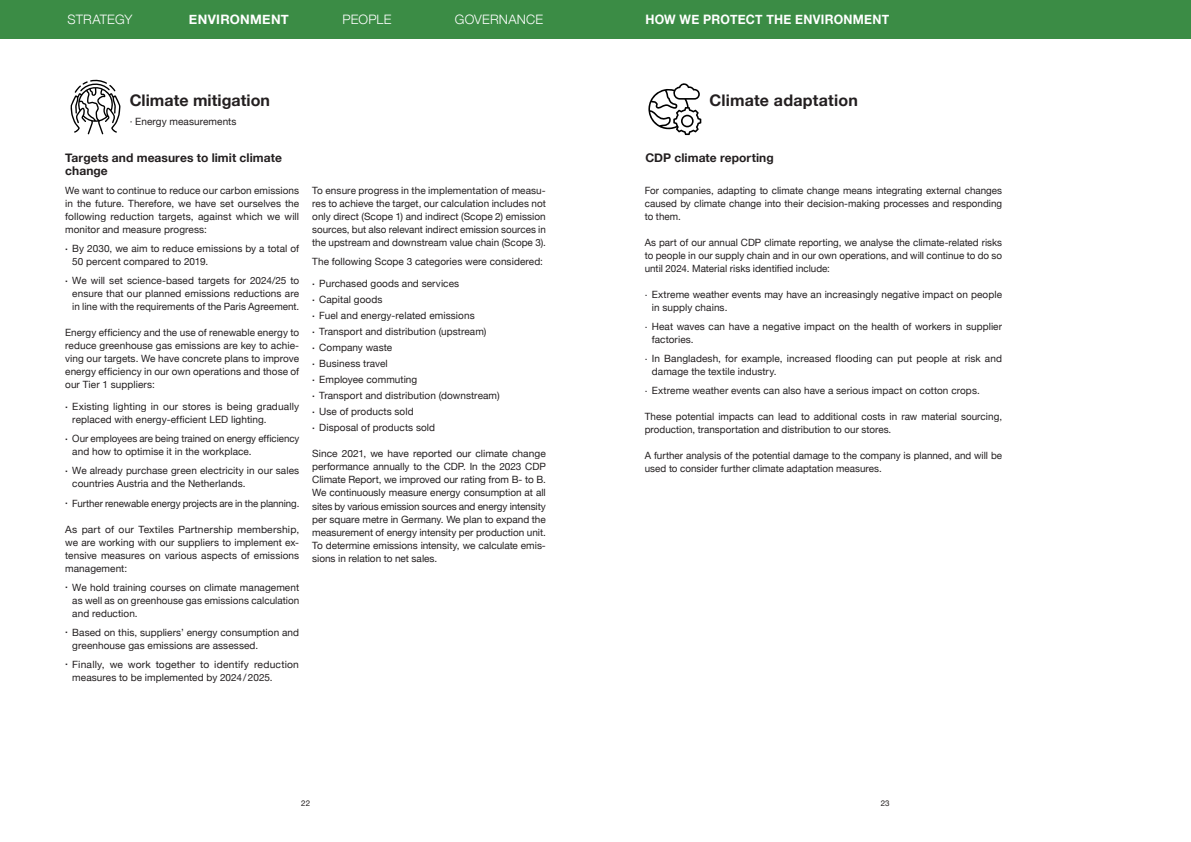
<style>
.page{position:relative;width:1191px;height:842px;background:#fff}
.page>*{position:absolute;margin:0;border:0;box-sizing:border-box;transform-origin:0 0}
.t1{font:700 16px "Helvetica Neue";letter-spacing:.01em;color:#231f20}
.t2{font:700 13px "Helvetica Neue";letter-spacing:.02em;color:#fff;scale:.94 1}
.t3{font:300 13px "Helvetica Neue";letter-spacing:.015em;color:#fff}
.t4{font:700 13px "Helvetica Neue";letter-spacing:.02em;color:#fff}
.t5{font:700 12px/13px "Helvetica Neue";letter-spacing:.005em;color:#231f20}
.t6{font:10px/13px "Helvetica Neue";letter-spacing:.005em;color:#231f20}
.t7{font:8px "Helvetica Neue";color:#231f20}
.s1{font-weight:500}
</style>
<div class="page">
<div style="left:0;top:0;width:1191px;height:39px;background:#3b8c45"></div>
<svg style="left:648px;top:83px;width:53px;height:52px"></svg>
<svg style="left:70px;top:79px;width:50px;height:55px"></svg>
<h2 class="t3" style="left:67px;top:9px;width:66px">STRATEGY</h2>
<h2 class="t4" style="left:189px;top:10px;width:101px">ENVIRONMENT</h2>
<h2 class="t3" style="left:342px;top:9px;width:51px">PEOPLE</h2>
<h2 class="t3" style="left:455px;top:9px;width:90px">GOVERNANCE</h2>
<h2 class="t2" style="left:645px;top:10px;width:261px">HOW WE PROTECT THE ENVIRONMENT</h2>
<h1 class="t1" style="left:130px;top:88px;width:142px">Climate mitigation</h1>
<h1 class="t1" style="left:709px;top:88px;width:150px">Climate adaptation</h1>
<p class="t6" style="left:130px;top:116px;width:108px">· Energy measurements</p>
<p class="t5" style="left:65px;top:151px;width:218px">Targets and measures to limit climate change</p>
<p class="t5" style="left:645px;top:151px;width:130px">CDP climate reporting</p>
<p class="t6" style="left:65px;top:185px;width:235px;text-align:justify">We want to continue to reduce our carbon emissions in the future. Therefore, we have set ourselves the following reduction targets, against which we will monitor and measure progress:</p>
<p class="t6" style="left:72px;top:243px;width:228px;text-indent:-7px"><span class="s1">·</span> By 2030, we aim to reduce emissions by a total of<br>50 percent compared to 2019.</p>
<p class="t6" style="left:72px;top:275px;width:228px;text-align:justify;text-indent:-7px"><span class="s1">·</span> We will set science-based targets for 2024/25 to ensure that our planned emissions reductions are in line with the requirements of the Paris Agreement.</p>
<p class="t6" style="left:65px;top:327px;width:235px;text-align:justify">Energy efficiency and the use of renewable energy to reduce greenhouse gas emissions are key to achie&shy;ving our targets. We have concrete plans to improve energy efficiency in our own operations and those of our Tier 1 suppliers:</p>
<p class="t6" style="left:72px;top:401px;width:228px;text-indent:-7px"><span class="s1">·</span> Existing lighting in our stores is being gradually replaced with energy-efficient LED lighting.</p>
<p class="t6" style="left:72px;top:433px;width:228px;text-indent:-7px"><span class="s1">·</span> Our employees are being trained on energy efficiency and how to optimise it in the workplace.</p>
<p class="t6" style="left:72px;top:465px;width:228px;text-indent:-7px"><span class="s1">·</span> We already purchase green electricity in our sales countries Austria and the Netherlands.</p>
<p class="t6" style="left:65px;top:497px;width:236px"><span class="s1">·</span> Further renewable energy projects are in the planning.</p>
<p class="t6" style="left:65px;top:523px;width:235px;text-align:justify">As part of our Textiles Partnership membership, we are working with our suppliers to implement ex&shy;tensive measures on various aspects of emissions management:</p>
<p class="t6" style="left:72px;top:581px;width:228px;text-align:justify;text-indent:-7px"><span class="s1">·</span> We hold training courses on climate management as well as on greenhouse gas emissions calculation and reduction.</p>
<p class="t6" style="left:72px;top:626px;width:228px;text-indent:-7px"><span class="s1">·</span> Based on this, suppliers’ energy consumption and greenhouse gas emissions are assessed.</p>
<p class="t6" style="left:72px;top:658px;width:228px;text-indent:-7px"><span class="s1">·</span> Finally, we work together to identify reduction measures to be implemented by 2024/2025.</p>
<p class="t6" style="left:312px;top:185px;width:235px;text-align:justify">To ensure progress in the implementation of measu&shy;res to achieve the target, our calculation includes not only direct (Scope 1) and indirect (Scope 2) emission sources, but also relevant indirect emission sources in the upstream and downstream value chain (Scope 3).</p>
<p class="t6" style="left:312px;top:256px;width:232px">The following Scope 3 categories were considered:</p>
<p class="t6" style="left:312px;top:276px;width:189px;line-height:16px"><span class="s1">·</span> Purchased goods and services<br><span class="s1">·</span> Capital goods<br><span class="s1">·</span> Fuel and energy-related emissions<br><span class="s1">·</span> Transport and distribution (upstream)<br><span class="s1">·</span> Company waste<br><span class="s1">·</span> Business travel<br><span class="s1">·</span> Employee commuting<br><span class="s1">·</span> Transport and distribution (downstream) <span class="s1">·</span> Use of products sold<br><span class="s1">·</span> Disposal of products sold</p>
<p class="t6" style="left:312px;top:448px;width:235px;text-align:justify">Since 2021, we have reported our climate change performance annually to the CDP. In the 2023 CDP Climate Report, we improved our rating from B- to B.<br>We continuously measure energy consumption at all sites by various emission sources and energy intensity per square metre in Germany. We plan to expand the measurement of energy intensity per production unit.<br>To determine emissions intensity, we calculate emis&shy;sions in relation to net sales.</p>
<p class="t6" style="left:645px;top:185px;width:359px;text-align:justify">For companies, adapting to climate change means integrating external changes caused by climate change into their decision-making processes and responding to them.</p>
<p class="t6" style="left:645px;top:237px;width:359px;text-align:justify">As part of our annual CDP climate reporting, we analyse the climate-related risks to people in our supply chain and in our own operations, and will continue to do so until 2024. Material risks identified include:</p>
<p class="t6" style="left:652px;top:289px;width:352px;text-indent:-7px">· Extreme weather events may have an increasingly negative impact on people in supply chains.</p>
<p class="t6" style="left:652px;top:321px;width:352px;text-indent:-7px">· Heat waves can have a negative impact on the health of workers in supplier factories.</p>
<p class="t6" style="left:652px;top:353px;width:352px;text-indent:-7px">· In Bangladesh, for example, increased flooding can put people at risk and damage the textile industry.</p>
<p class="t6" style="left:645px;top:385px;width:336px">· Extreme weather events can also have a serious impact on cotton crops.</p>
<p class="t6" style="left:645px;top:411px;width:359px">These potential impacts can lead to additional costs in raw material sourcing, production, transportation and distribution to our stores.</p>
<p class="t6" style="left:645px;top:450px;width:359px">A further analysis of the potential damage to the company is planned, and will be used to consider further climate adaptation measures.</p>
<p class="t7" style="left:301px;top:797px;width:10px">22</p>
<p class="t7" style="left:880px;top:797px;width:10px">23</p>
</div>
